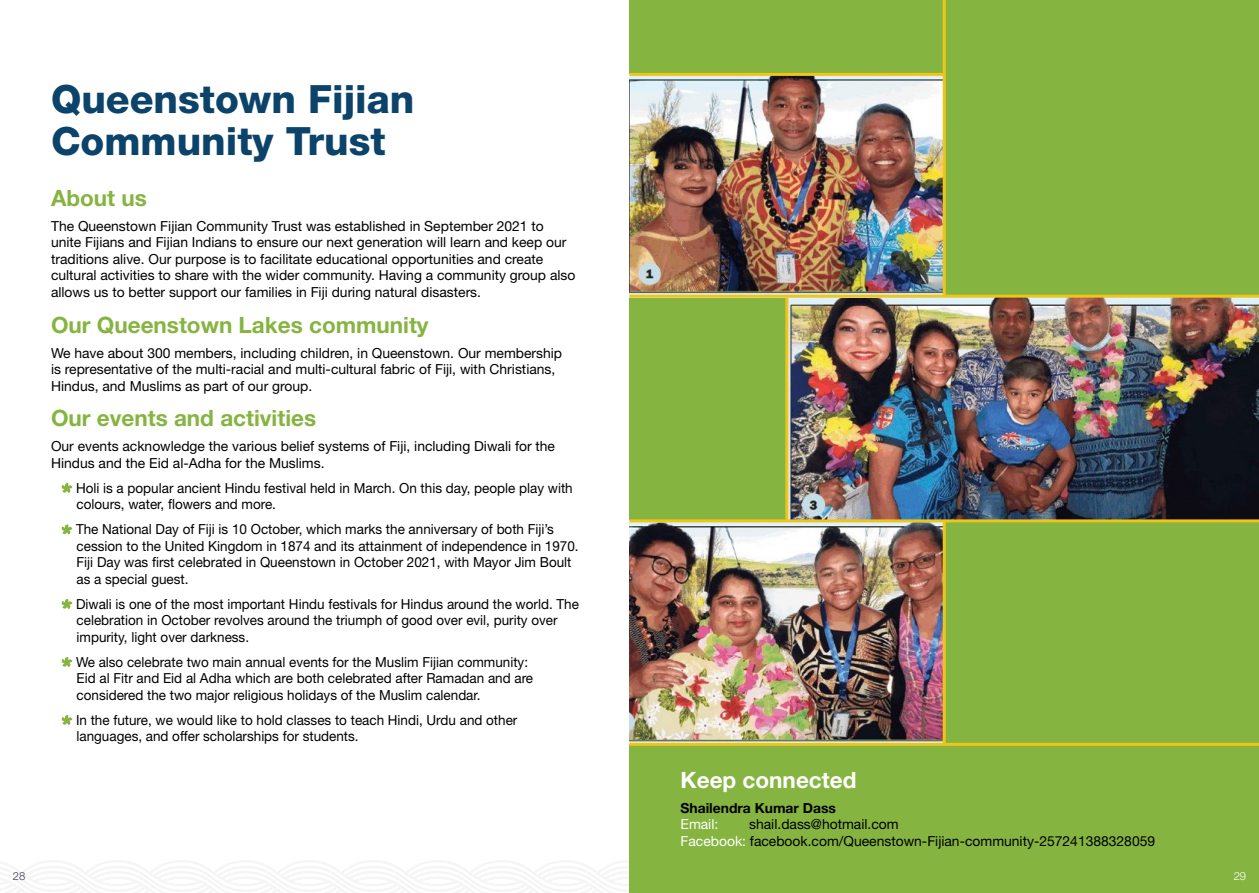
<style>
.page{position:relative;width:1259px;height:893px;background:#fff}
.page>*{position:absolute;margin:0;border:0;box-sizing:border-box;transform-origin:0 0}
.t1{font:800 39px/42px "Helvetica Neue LT Std";color:#0b436a}
.t2{font:700 22.5px "Helvetica Neue LT Std";color:#85b440}
.t3{font:700 22.5px "Helvetica Neue LT Std";color:#fff}
.t4{font:13.8px/16.5px "Helvetica Neue LT Std";color:#000}
.t5{font:700 13.8px "Helvetica Neue LT Std";color:#000}
.t6{font:13.8px "Helvetica Neue LT Std";color:#fff}
.t7{font:300 11.25px "Helvetica Neue LT Std";color:#393e4f}
.t8{font:300 11.25px "Helvetica Neue LT Std";color:#fff}
.s1{color:#fff}
</style>
<div class="page">
<div style="left:629px;top:0;width:630px;height:893px;background:#85b440"></div>
<img style="left:788px;top:298px;width:471px;height:221px">
<img style="left:629px;top:522px;width:313px;height:221px">
<img style="left:629px;top:76px;width:313px;height:219px">
<svg style="left:61px;top:483px;width:11px;height:10px"></svg>
<svg style="left:61px;top:524px;width:11px;height:10px"></svg>
<svg style="left:61px;top:599px;width:11px;height:10px"></svg>
<svg style="left:61px;top:657px;width:11px;height:10px"></svg>
<svg style="left:61px;top:715px;width:11px;height:10px"></svg>
<hr style="left:629px;top:743px;width:630px;height:3px;background:#f0c419">
<hr style="left:629px;top:73px;width:315px;height:3px;background:#f0c419">
<hr style="left:629px;top:519px;width:630px;height:3px;background:#f0c419">
<hr style="left:785px;top:298px;width:3px;height:223px;background:#f0c419">
<hr style="left:942px;top:521px;width:3px;height:223px;background:#f0c419">
<hr style="left:942px;top:0;width:3px;height:296px;background:#f0c419">
<hr style="left:629px;top:295px;width:630px;height:3px;background:#f0c419">
<h1 class="t1" style="left:51px;top:78px;width:365px">Queenstown Fijian<br>Community Trust</h1>
<h2 class="t2" style="left:51px;top:184px;width:97px">About us</h2>
<p class="t4" style="left:51px;top:218px;width:526px">The Queenstown Fijian Community Trust was established in September 2021 to unite Fijians and Fijian Indians to ensure our next generation will learn and keep our traditions alive. Our purpose is to facilitate educational opportunities and create cultural activities to share with the wider community. Having a community group also allows us to better support our families in Fiji during natural disasters.</p>
<h2 class="t2" style="left:51px;top:311px;width:379px">Our Queenstown Lakes community</h2>
<p class="t4" style="left:51px;top:344px;width:512px">We have about 300 members, including children, in Queenstown. Our membership is representative of the multi-racial and multi-cultural fabric of Fiji, with Christians,<br>Hindus, and Muslims as part of our group.</p>
<h2 class="t2" style="left:51px;top:404px;width:267px">Our events and activities</h2>
<p class="t4" style="left:51px;top:438px;width:505px">Our events acknowledge the various belief systems of Fiji, including Diwali for the<br>Hindus and the Eid al-Adha for the Muslims.</p>
<p class="t4" style="left:76px;top:480px;width:498px">Holi is a popular ancient Hindu festival held in March. On this day, people play with colours, water, flowers and more.</p>
<p class="t4" style="left:76px;top:521px;width:504px">The National Day of Fiji is 10 October, which marks the anniversary of both Fiji’s cession to the United Kingdom in 1874 and its attainment of independence in 1970.<br>Fiji Day was first celebrated in Queenstown in October 2021, with Mayor Jim Boult as a special guest.</p>
<p class="t4" style="left:76px;top:596px;width:504px">Diwali is one of the most important Hindu festivals for Hindus around the world. The celebration in October revolves around the triumph of good over evil, purity over impurity, light over darkness.</p>
<p class="t4" style="left:76px;top:654px;width:458px">We also celebrate two main annual events for the Muslim Fijian community:<br>Eid al Fitr and Eid al Adha which are both celebrated after Ramadan and are considered the two major religious holidays of the Muslim calendar.</p>
<p class="t4" style="left:76px;top:712px;width:443px">In the future, we would like to hold classes to teach Hindi, Urdu and other languages, and offer scholarships for students.</p>
<h2 class="t3" style="left:680px;top:766px;width:177px">Keep connected</h2>
<p class="t5" style="left:680px;top:799px;width:157px">Shailendra Kumar Dass</p>
<p class="t6" style="left:680px;top:816px;width:39px">Email:</p>
<p class="t4" style="left:680px;top:816px;width:476px;text-indent:69px">shail.dass@hotmail.com<br><span class="s1">Facebook:</span> facebook.com/Queenstown-Fijian-community-257241388328059</p>
<p class="t7" style="left:13px;top:869px;width:14px">28</p>
<p class="t8" style="left:1233px;top:869px;width:14px">29</p>
</div>
